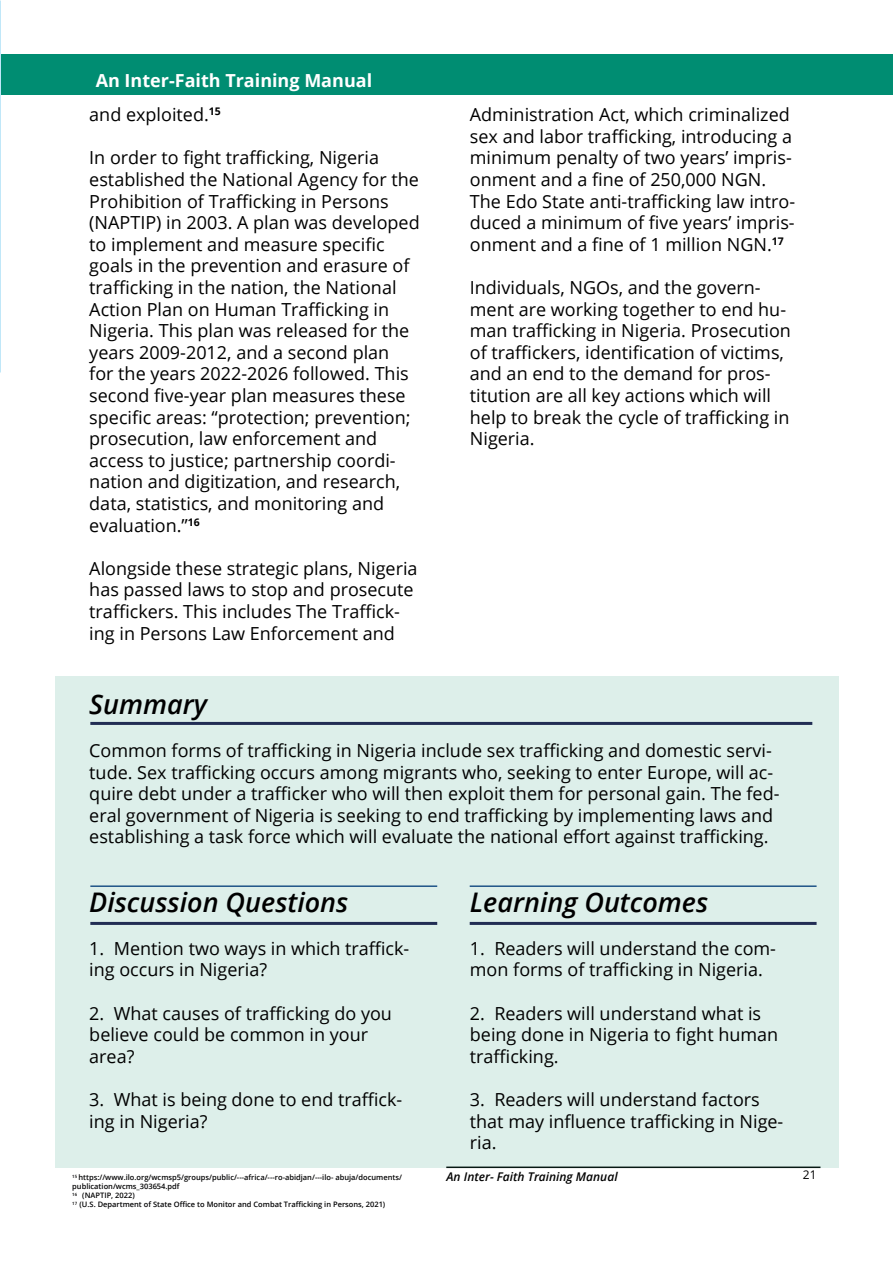
<style>
.page{position:relative;width:893px;height:1263px;background:#fff}
.page>*{position:absolute;margin:0;border:0;box-sizing:border-box;transform-origin:0 0}
.t1{font:italic 600 27px "Open Sans";color:#000}
.t2{font:18px/21.6px "Open Sans";color:#000}
.t3{font:700 18px "Open Sans";color:#fff}
.t4{font:italic 600 12px "Open Sans";color:#000}
.t5{font:12px "Open Sans";color:#000}
.t6{font:600 7.5px/9px "Open Sans";color:#020203}
</style>
<div class="page">
<hr style="left:446px;top:1166px;width:374px;height:2px;background:#020203">
<img style="left:0;top:1px;width:1px;height:372px">
<div style="left:56px;top:676px;width:783px;height:491px;background:#ddefea"></div>
<div style="left:2px;top:54px;width:891px;height:41px;background:#008d72"></div>
<hr style="left:90px;top:922px;width:347px;height:3px;background:#212d54">
<hr style="left:90px;top:885px;width:347px;height:2px;background:#1f5488">
<hr style="left:90px;top:722px;width:722px;height:3px;background:#212d54">
<hr style="left:470px;top:922px;width:347px;height:3px;background:#212d54">
<hr style="left:470px;top:885px;width:347px;height:2px;background:#1f5488">
<p class="t3" style="left:96px;top:68px;width:278px">An Inter-Faith Training Manual</p>
<p class="t2" style="left:89px;top:103px;width:133px">and exploited.<sup>15</sup></p>
<p class="t2" style="left:89px;top:147px;width:332px">In order to fight trafficking, Nigeria established the National Agency for the Prohibition of Trafficking in Persons (NAPTIP) in 2003. A plan was developed to implement and measure specific goals in the prevention and erasure of trafficking in the nation, the National Action Plan on Human Trafficking in Nigeria. This plan was released for the years 2009-2012, and a second plan<br>for the years 2022-2026 followed. This second five-year plan measures these specific areas: “protection; prevention; prosecution, law enforcement and access to justice; partnership coordi&shy;nation and digitization, and research, data, statistics, and monitoring and evaluation.”<sup>16</sup></p>
<p class="t2" style="left:89px;top:557px;width:330px">Alongside these strategic plans, Nigeria has passed laws to stop and prosecute traffickers. This includes The Traffick&shy;ing in Persons Law Enforcement and</p>
<p class="t2" style="left:470px;top:103px;width:327px">Administration Act, which criminalized sex and labor trafficking, introducing a minimum penalty of two years’ impris&shy;onment and a fine of 250,000 NGN.<br>The Edo State anti-trafficking law intro&shy;duced a minimum of five years’ impris&shy;onment and a fine of 1 million NGN.<sup>17</sup></p>
<p class="t2" style="left:470px;top:276px;width:323px">Individuals, NGOs, and the govern&shy;ment are working together to end hu&shy;man trafficking in Nigeria. Prosecution of traffickers, identification of victims, and an end to the demand for pros&shy;titution are all key actions which will help to break the cycle of trafficking in Nigeria.</p>
<h1 class="t1" style="left:89px;top:685px;width:119px">Summary</h1>
<p class="t2" style="left:89px;top:739px;width:692px">Common forms of trafficking in Nigeria include sex trafficking and domestic servi&shy;tude. Sex trafficking occurs among migrants who, seeking to enter Europe, will ac&shy;quire debt under a trafficker who will then exploit them for personal gain. The fed&shy;eral government of Nigeria is seeking to end trafficking by implementing laws and establishing a task force which will evaluate the national effort against trafficking.</p>
<h1 class="t1" style="left:89px;top:883px;width:261px">Discussion Questions</h1>
<p class="t2" style="left:89px;top:937px;width:322px">1. Mention two ways in which traffick&shy;ing occurs in Nigeria?</p>
<p class="t2" style="left:89px;top:1002px;width:304px">2. What causes of trafficking do you believe could be common in your area?</p>
<p class="t2" style="left:89px;top:1088px;width:315px">3. What is being done to end traffick&shy;ing in Nigeria?</p>
<h1 class="t1" style="left:470px;top:883px;width:240px">Learning Outcomes</h1>
<p class="t2" style="left:470px;top:937px;width:308px">1. Readers will understand the com&shy;mon forms of trafficking in Nigeria.</p>
<p class="t2" style="left:470px;top:1002px;width:310px">2. Readers will understand what is being done in Nigeria to fight human trafficking.</p>
<p class="t2" style="left:470px;top:1088px;width:315px">3. Readers will understand factors that may influence trafficking in Nige&shy;ria.</p>
<p class="t6" style="left:72px;top:1173px;width:331px"><sup>15</sup> https://www.ilo.org/wcmsp5/groups/public/---africa/---ro-abidjan/---ilo- abuja/documents/</p>
<p class="t5" style="left:803px;top:1167px;width:15px">21</p>
<p class="t6" style="left:72px;top:1182px;width:315px">publication/wcms_303654.pdf<br><sup>16</sup> (NAPTIP, 2022)<br><sup>17</sup> (U.S. Department of State Office to Monitor and Combat Trafficking in Persons, 2021)</p>
<p class="t4" style="left:446px;top:1168px;width:173px">An Inter- Faith Training Manual</p>
</div>
